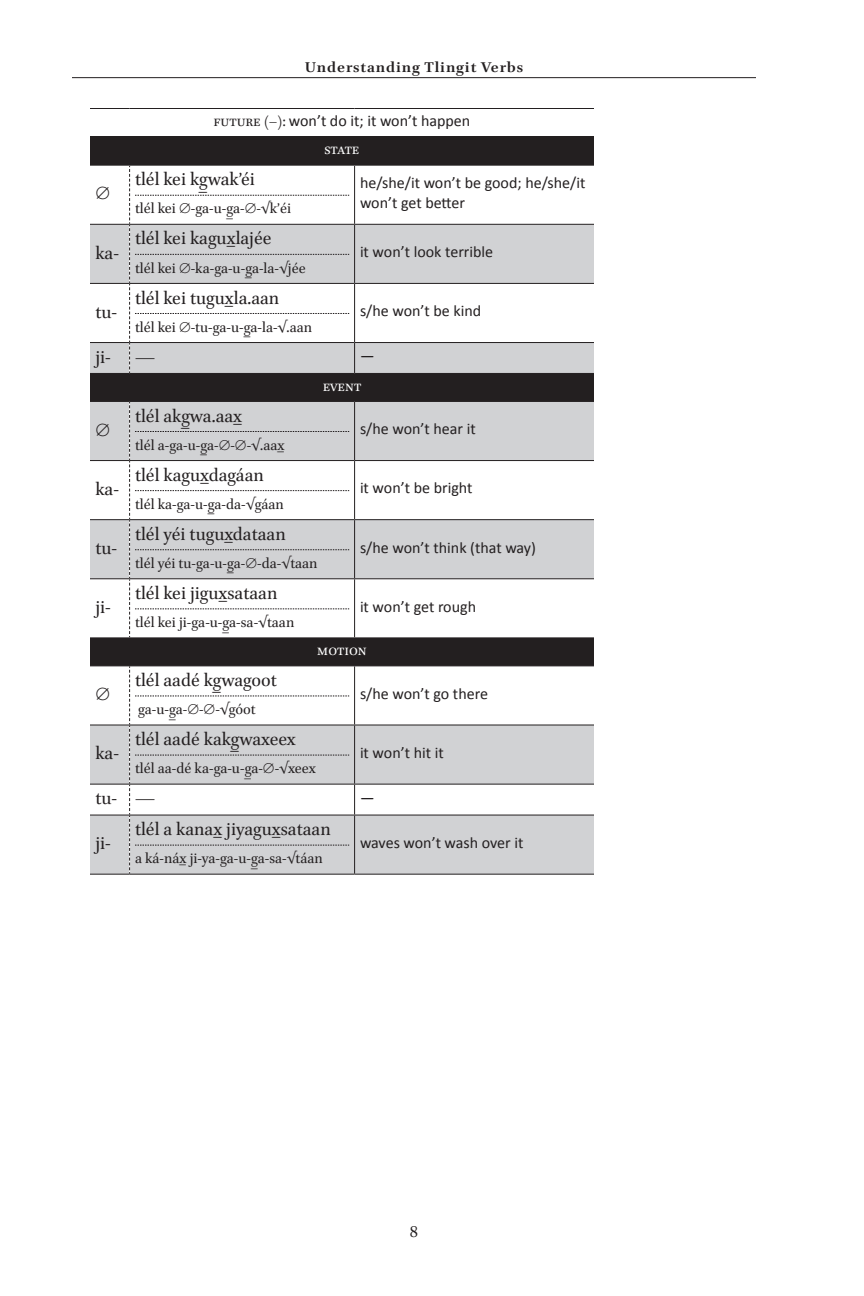
<style>
.page{position:relative;width:864px;height:1296px;background:#fff}
.page>*{position:absolute;margin:0;border:0;box-sizing:border-box;transform-origin:0 0}
.t1{font:20px "Brill";color:#231f20}
.t2{font:18px "Brill";color:#231f20}
.t3{font:16px "Brill";color:#231f20}
.t4{font:16px/19.2px "Calibri";color:#231f20}
.t5{font:700 16px "Brill";letter-spacing:.05em;color:#231f20;scale:1.1 1}
.t6{font:16px "Brill";color:#fff}
.s1{font-family:"Brill"}
</style>
<div class="page">
<hr style="left:72px;top:77px;width:684px;height:1px;background:#231f20">
<div style="left:90px;top:137px;width:504px;height:28px;background:#231f20"></div>
<svg style="left:90px;top:225px;width:504px;height:649px;fill:#d1d2d4"></svg>
<svg style="left:90px;top:374px;width:504px;height:291px"></svg>
<hr style="left:90px;top:108px;width:40px;height:1px;background:#231f20">
<hr style="left:130px;top:108px;width:225px;height:1px;background:#231f20">
<hr style="left:355px;top:108px;width:239px;height:1px;background:#231f20">
<hr style="left:90px;top:136px;width:40px;height:1px;background:#231f20">
<hr style="left:130px;top:136px;width:225px;height:1px;background:#231f20">
<hr style="left:355px;top:136px;width:239px;height:1px;background:#231f20">
<hr style="left:90px;top:165px;width:40px;height:1px;background:#231f20">
<hr style="left:130px;top:165px;width:225px;height:1px;background:#231f20">
<hr style="left:355px;top:165px;width:239px;height:1px;background:#231f20">
<hr style="left:90px;top:224px;width:40px;height:1px;background:#231f20">
<hr style="left:130px;top:224px;width:225px;height:1px;background:#231f20">
<hr style="left:355px;top:224px;width:239px;height:1px;background:#231f20">
<hr style="left:90px;top:283px;width:40px;height:1px;background:#231f20">
<hr style="left:130px;top:283px;width:225px;height:1px;background:#231f20">
<hr style="left:355px;top:283px;width:239px;height:1px;background:#231f20">
<hr style="left:90px;top:342px;width:40px;height:1px;background:#231f20">
<hr style="left:130px;top:342px;width:225px;height:1px;background:#231f20">
<hr style="left:355px;top:342px;width:239px;height:1px;background:#231f20">
<hr style="left:90px;top:373px;width:40px;height:1px;background:#231f20">
<hr style="left:130px;top:373px;width:225px;height:1px;background:#231f20">
<hr style="left:355px;top:373px;width:239px;height:1px;background:#231f20">
<hr style="left:90px;top:401px;width:40px;height:1px;background:#231f20">
<hr style="left:130px;top:401px;width:225px;height:1px;background:#231f20">
<hr style="left:355px;top:401px;width:239px;height:1px;background:#231f20">
<hr style="left:90px;top:460px;width:40px;height:1px;background:#231f20">
<hr style="left:130px;top:460px;width:225px;height:1px;background:#231f20">
<hr style="left:355px;top:460px;width:239px;height:1px;background:#231f20">
<hr style="left:90px;top:519px;width:40px;height:1px;background:#231f20">
<hr style="left:130px;top:519px;width:225px;height:1px;background:#231f20">
<hr style="left:355px;top:519px;width:239px;height:1px;background:#231f20">
<hr style="left:90px;top:578px;width:40px;height:1px;background:#231f20">
<hr style="left:130px;top:578px;width:225px;height:1px;background:#231f20">
<hr style="left:355px;top:578px;width:239px;height:1px;background:#231f20">
<hr style="left:90px;top:637px;width:40px;height:1px;background:#231f20">
<hr style="left:130px;top:637px;width:225px;height:1px;background:#231f20">
<hr style="left:355px;top:637px;width:239px;height:1px;background:#231f20">
<hr style="left:90px;top:665px;width:40px;height:1px;background:#231f20">
<hr style="left:130px;top:665px;width:225px;height:1px;background:#231f20">
<hr style="left:355px;top:665px;width:239px;height:1px;background:#231f20">
<hr style="left:90px;top:725px;width:40px;height:1px;background:#231f20">
<hr style="left:130px;top:725px;width:225px;height:1px;background:#231f20">
<hr style="left:355px;top:725px;width:239px;height:1px;background:#231f20">
<hr style="left:90px;top:784px;width:40px;height:1px;background:#231f20">
<hr style="left:130px;top:784px;width:225px;height:1px;background:#231f20">
<hr style="left:355px;top:784px;width:239px;height:1px;background:#231f20">
<hr style="left:90px;top:815px;width:40px;height:1px;background:#231f20">
<hr style="left:130px;top:815px;width:225px;height:1px;background:#231f20">
<hr style="left:355px;top:815px;width:239px;height:1px;background:#231f20">
<hr style="left:90px;top:874px;width:40px;height:1px;background:#231f20">
<hr style="left:130px;top:874px;width:225px;height:1px;background:#231f20">
<hr style="left:355px;top:874px;width:239px;height:1px;background:#231f20">
<hr style="left:354px;top:166px;width:1px;height:58px;background:#231f20">
<hr style="left:354px;top:225px;width:1px;height:58px;background:#231f20">
<hr style="left:354px;top:284px;width:1px;height:58px;background:#231f20">
<hr style="left:354px;top:343px;width:1px;height:30px;background:#231f20">
<hr style="left:354px;top:402px;width:1px;height:58px;background:#231f20">
<hr style="left:354px;top:461px;width:1px;height:58px;background:#231f20">
<hr style="left:354px;top:520px;width:1px;height:58px;background:#231f20">
<hr style="left:354px;top:579px;width:1px;height:58px;background:#231f20">
<hr style="left:354px;top:666px;width:1px;height:59px;background:#231f20">
<hr style="left:354px;top:726px;width:1px;height:58px;background:#231f20">
<hr style="left:354px;top:785px;width:1px;height:30px;background:#231f20">
<hr style="left:354px;top:816px;width:1px;height:58px;background:#231f20">
<svg style="left:129px;top:166px;width:220px;height:207px"></svg>
<svg style="left:129px;top:402px;width:220px;height:235px"></svg>
<svg style="left:129px;top:666px;width:220px;height:208px"></svg>
<p class="t1" style="left:95px;top:180px;width:16px">∅</p>
<p class="t1" style="left:95px;top:239px;width:25px">ka-</p>
<p class="t1" style="left:95px;top:298px;width:23px">tu-</p>
<p class="t5" style="left:305px;top:56px;width:200px">Understanding Tlingit Verbs</p>
<p class="t4" style="left:214px;top:111px;width:258px"><span class="s1">future (–):</span> wonʼt do it; it wonʼt happen</p>
<p class="t6" style="left:325px;top:139px;width:36px">state</p>
<p class="t1" style="left:135px;top:166px;width:121px">tlél kei kg̲wak’éi</p>
<p class="t3" style="left:135px;top:198px;width:158px">tlél kei ∅-ga-u-g̲a-∅-√kʼéi</p>
<p class="t1" style="left:135px;top:225px;width:138px">tlél kei kagux̲lajée</p>
<p class="t3" style="left:135px;top:257px;width:172px">tlél kei ∅-ka-ga-u-g̲a-la-√jée</p>
<p class="t1" style="left:135px;top:284px;width:146px">tlél kei tugux̲la.aan</p>
<p class="t3" style="left:135px;top:316px;width:179px">tlél kei ∅-tu-ga-u-g̲a-la-√.aan</p>
<p class="t4" style="left:360px;top:173px;width:227px">he/she/it won’t be good; he/she/it won’t get better</p>
<p class="t4" style="left:360px;top:242px;width:135px">it won’t look terrible</p>
<p class="t4" style="left:360px;top:301px;width:123px">s/he won’t be kind</p>
<p class="t1" style="left:95px;top:343px;width:61px">ji- —</p>
<p class="t4" style="left:360px;top:346px;width:16px">—</p>
<p class="t6" style="left:323px;top:375px;width:40px">event</p>
<p class="t1" style="left:95px;top:416px;width:16px">∅</p>
<p class="t1" style="left:135px;top:402px;width:116px">tlél akg̲wa.aax̲</p>
<p class="t3" style="left:135px;top:434px;width:157px">tlél a-ga-u-g̲a-∅-∅-√.aax̲</p>
<p class="t4" style="left:360px;top:419px;width:117px">s/he wonʼt hear it</p>
<p class="t1" style="left:95px;top:475px;width:25px">ka-</p>
<p class="t1" style="left:135px;top:461px;width:130px">tlél kagux̲dagáan</p>
<p class="t3" style="left:135px;top:493px;width:150px">tlél ka-ga-u-g̲a-da-√gáan</p>
<p class="t4" style="left:360px;top:478px;width:114px">it won’t be bright</p>
<p class="t1" style="left:95px;top:534px;width:23px">tu-</p>
<p class="t1" style="left:135px;top:520px;width:152px">tlél yéi tugux̲dataan</p>
<p class="t3" style="left:135px;top:552px;width:184px">tlél yéi tu-ga-u-g̲a-∅-da-√taan</p>
<p class="t4" style="left:360px;top:537px;width:178px">s/he won’t think (that way)</p>
<p class="t1" style="left:95px;top:594px;width:17px">ji-</p>
<p class="t1" style="left:135px;top:579px;width:144px">tlél kei jigux̲sataan</p>
<p class="t3" style="left:135px;top:612px;width:161px">tlél kei ji-ga-u-g̲a-sa-√taan</p>
<p class="t4" style="left:360px;top:597px;width:118px">it wonʼt get rough</p>
<p class="t6" style="left:317px;top:640px;width:51px">motion</p>
<p class="t1" style="left:95px;top:681px;width:16px">∅</p>
<p class="t1" style="left:135px;top:667px;width:143px">tlél aadé kg̲wagoot</p>
<p class="t3" style="left:138px;top:699px;width:119px">ga-u-g̲a-∅-∅-√góot</p>
<p class="t4" style="left:360px;top:684px;width:130px">s/he won’t go there</p>
<p class="t1" style="left:95px;top:740px;width:25px">ka-</p>
<p class="t1" style="left:135px;top:726px;width:162px">tlél aadé kakg̲waxeex</p>
<p class="t3" style="left:135px;top:758px;width:182px">tlél aa-dé ka-ga-u-g̲a-∅-√xeex</p>
<p class="t4" style="left:360px;top:743px;width:85px">it won’t hit it</p>
<p class="t1" style="left:95px;top:785px;width:61px">tu- —</p>
<p class="t4" style="left:360px;top:788px;width:16px">—</p>
<p class="t1" style="left:95px;top:830px;width:17px">ji-</p>
<p class="t1" style="left:135px;top:816px;width:197px">tlél a kanax̲jiyagux̲sataan</p>
<p class="t3" style="left:135px;top:848px;width:189px">a ká-náx̲ji-ya-ga-u-g̲a-sa-√táan</p>
<p class="t4" style="left:360px;top:833px;width:165px">waves wonʼt wash over it</p>
<p class="t2" style="left:410px;top:1220px;width:10px">8</p>
</div>
